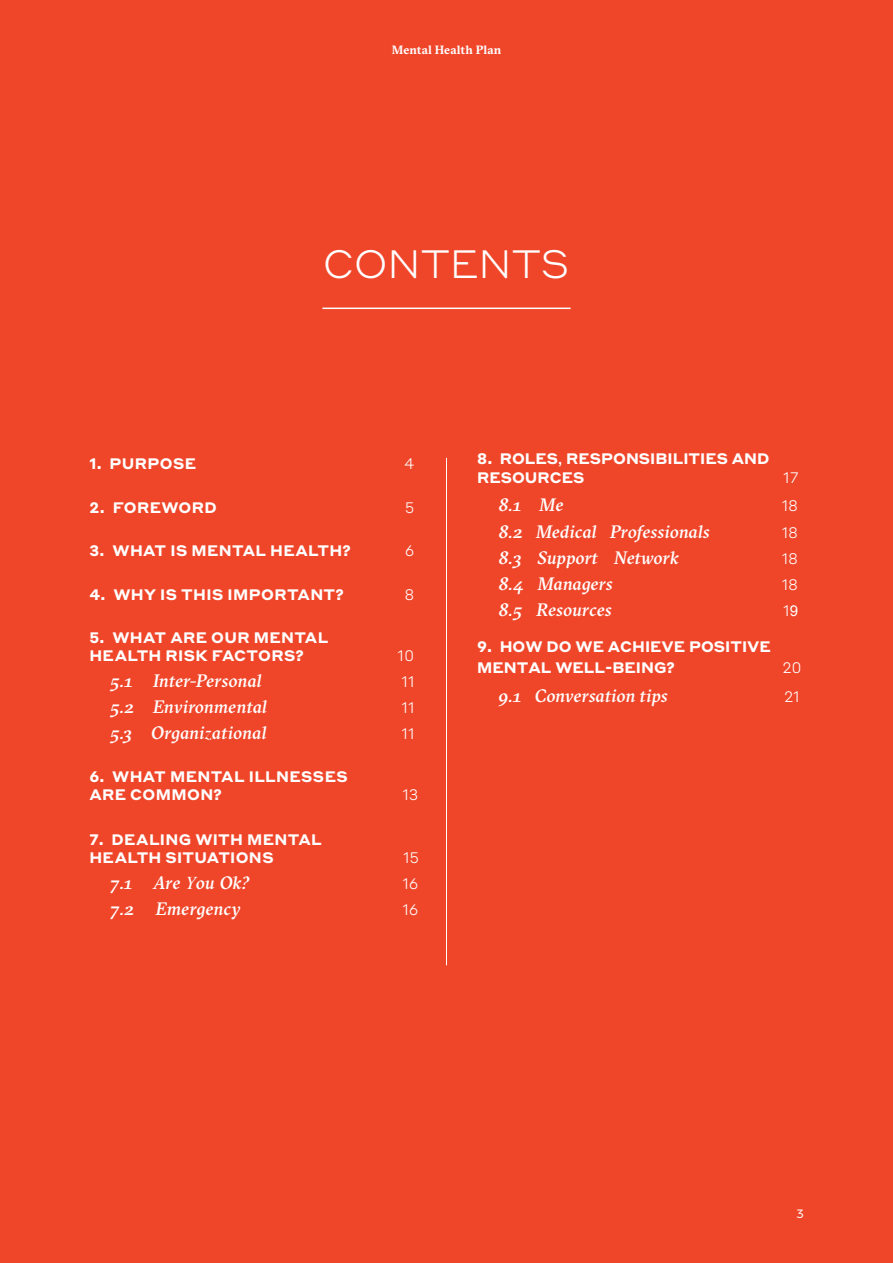
<style>
.page{position:relative;width:893px;height:1263px;background:#ef462a}
.page>*{position:absolute;margin:0;border:0;box-sizing:border-box;transform-origin:0 0}
.t1{font:300 39px "Styrene A";letter-spacing:-.01em;color:#fff}
.t2{font:italic 500 18px "GT Sectra";color:#fff}
.t3{font:700 15px/18px "Styrene A";letter-spacing:.015em;color:#fff}
.t4{font:300 15px "Styrene A";color:#fff}
.t5{font:700 12px "GT Sectra";letter-spacing:.015em;color:#fff}
.t6{font:12px "Montserrat";color:#fff}
.s1{font-family:"Times";font-weight:400}
.s2{font-family:"Arial"}
.s3{font-family:"Arial";font-weight:400}
</style>
<div class="page">
<hr style="left:446px;top:458px;width:1px;height:507px;background:#fff">
<hr style="left:322px;top:308px;width:249px;height:1px;background:#fff">
<p class="t5" style="left:392px;top:42px;width:111px">Mental Health Plan</p>
<h1 class="t1" style="left:323px;top:231px;width:248px">CONTENTS</h1>
<p class="t3" style="left:89px;top:454px;width:108px">1. PURPOSE</p>
<p class="t4" style="left:404px;top:451px;width:12px">4</p>
<p class="t3" style="left:89px;top:497px;width:129px">2. FOREWORD</p>
<p class="t4" style="left:405px;top:495px;width:11px">5</p>
<p class="t3" style="left:89px;top:541px;width:263px">3. WHAT IS MENTAL HEALTH?</p>
<p class="t4" style="left:405px;top:538px;width:11px">6</p>
<p class="t3" style="left:89px;top:584px;width:256px">4. WHY IS THIS IMPORTANT?</p>
<p class="t4" style="left:404px;top:582px;width:11px">8</p>
<p class="t3" style="left:89px;top:628px;width:240px">5. WHAT ARE OUR MENTAL<br>HEALTH RISK FACTORS?</p>
<p class="t4" style="left:397px;top:643px;width:19px">10</p>
<p class="t2" style="left:111px;top:670px;width:153px">5.1 Inter-Personal</p>
<p class="t4" style="left:402px;top:669px;width:15px">11</p>
<p class="t2" style="left:111px;top:696px;width:158px">5.2 Environmental</p>
<p class="t4" style="left:402px;top:695px;width:15px">11</p>
<p class="t2" style="left:111px;top:722px;width:157px">5.3 Organi<span class="s1">z</span>ational</p>
<p class="t4" style="left:402px;top:721px;width:15px">11</p>
<p class="t3" style="left:89px;top:767px;width:260px">6. WHAT MENTAL ILLNESSES<br>ARE COMMON?</p>
<p class="t4" style="left:402px;top:783px;width:18px">13</p>
<p class="t3" style="left:89px;top:829px;width:234px">7. DEALING WITH MENTAL<br>HEALTH SITUATIONS</p>
<p class="t4" style="left:403px;top:845px;width:18px">15</p>
<p class="t2" style="left:111px;top:872px;width:140px">7.1 Are <span class="s1">Y</span>ou Ok?</p>
<p class="t4" style="left:402px;top:871px;width:18px">16</p>
<p class="t2" style="left:111px;top:898px;width:131px">7.2 Emergency</p>
<p class="t4" style="left:402px;top:897px;width:18px">16</p>
<p class="t3" style="left:477px;top:448px;width:294px;line-height:18.5px">8. ROLES<span class="s2">,</span> RESPONSIBILITIES AND<br>RESOURCES</p>
<p class="t4" style="left:783px;top:465px;width:17px">17</p>
<p class="t2" style="left:498px;top:494px;width:66px">8.1 Me</p>
<p class="t4" style="left:782px;top:494px;width:18px">18</p>
<p class="t2" style="left:498px;top:521px;width:213px">8.2 Medical Professionals</p>
<p class="t4" style="left:782px;top:520px;width:18px">18</p>
<p class="t2" style="left:498px;top:547px;width:182px">8.3 Support Network</p>
<p class="t4" style="left:782px;top:546px;width:18px">18</p>
<p class="t2" style="left:498px;top:573px;width:116px">8.4 Managers</p>
<p class="t4" style="left:782px;top:572px;width:18px">18</p>
<p class="t2" style="left:498px;top:599px;width:115px">8.5 Resources</p>
<p class="t4" style="left:783px;top:598px;width:16px">1<span class="s3">9</span></p>
<p class="t3" style="left:477px;top:635px;width:295px;line-height:21px">9. HOW DO WE ACHIEVE POSITIVE<br>MENTAL WELL-BEING?</p>
<p class="t4" style="left:782px;top:656px;width:21px">20</p>
<p class="t2" style="left:498px;top:685px;width:171px">9.1 Conversation tips</p>
<p class="t4" style="left:784px;top:684px;width:17px">21</p>
<p class="t6" style="left:797px;top:1205px;width:9px">3</p>
</div>
